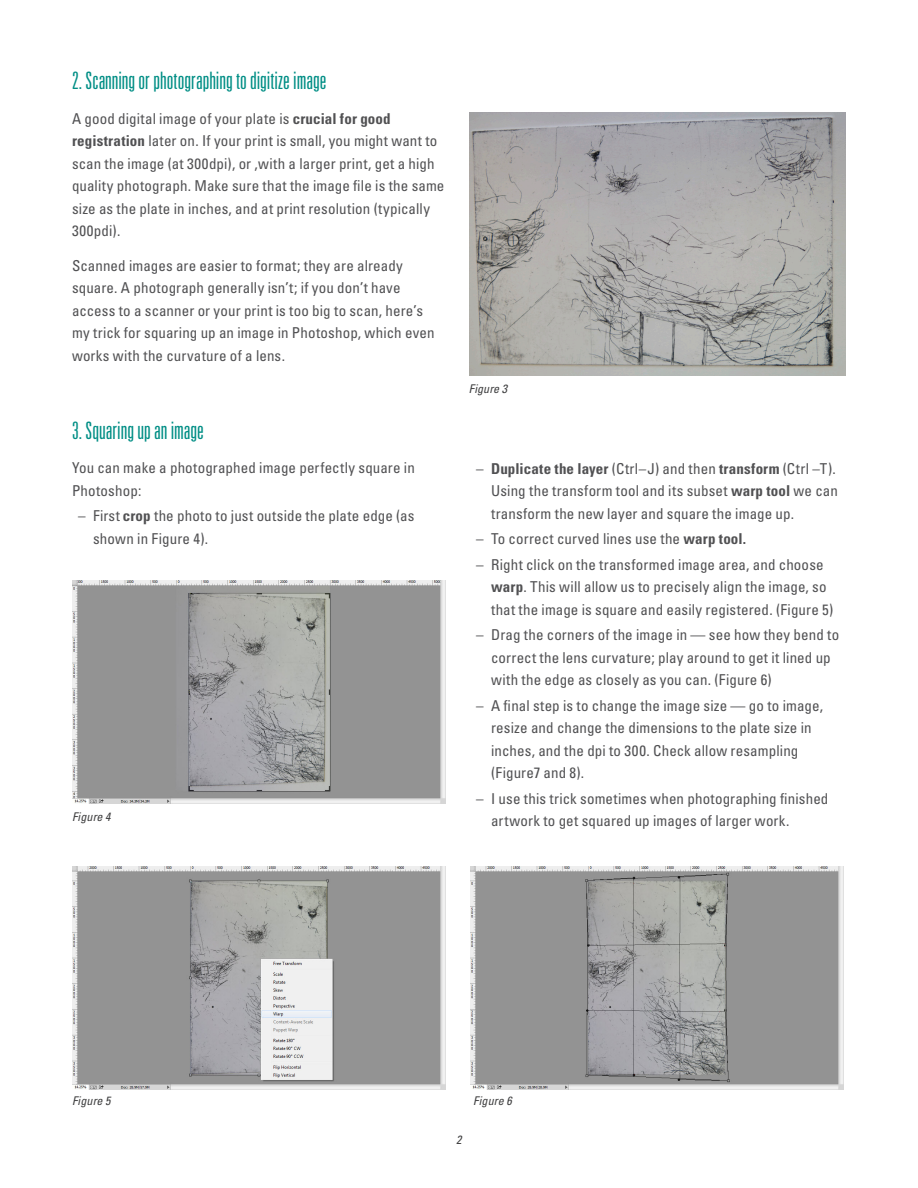
<style>
.page{position:relative;width:918px;height:1188px;background:#fff}
.page>*{position:absolute;margin:0;border:0;box-sizing:border-box;transform-origin:0 0}
.heading4{font:300 ultra-condensed 24px "Univers LT Std";color:#008e85}
.body{font:300 ultra-condensed 24px "Univers LT Std";color:#008e85}
.body-2{font:condensed 15px/22.5px "Univers LT Std";letter-spacing:.01em;color:#515153}
.t1{font:italic condensed 12px "Univers LT Std";letter-spacing:.015em;color:#3e3e3f}
.s1{font-weight:700}
</style>
<div class="page">
<img style="left:469px;top:112px;width:377px;height:264px">
<img style="left:72px;top:580px;width:374px;height:224px">
<img style="left:72px;top:867px;width:374px;height:223px">
<img style="left:470px;top:867px;width:374px;height:223px">
<p class="heading4" style="left:72px;top:68px;width:256px">2. Scanning or photographing to digitize image</p>
<p class="body-2" style="left:72px;top:107px;width:374px">A good digital image of your plate is <span class="s1">crucial for good registration</span> later on. If your print is small, you might want to scan the image (at 300dpi), or ,with a larger print, get a high quality photograph. Make sure that the image file is the same size as the plate in inches, and at print resolution (typically 300pdi).</p>
<p class="body-2" style="left:72px;top:254px;width:364px">Scanned images are easier to format; they are already square. A photograph generally isn’t; if you don’t have access to a scanner or your print is too big to scan, here’s my trick for squaring up an image in Photoshop, which even works with the curvature of a lens.</p>
<p class="body" style="left:72px;top:418px;width:133px">3. Squaring up an image</p>
<p class="body-2" style="left:72px;top:457px;width:344px">You can make a photographed image perfectly square in<br>Photoshop:</p>
<p class="body-2" style="left:93px;top:505px;width:323px;text-indent:-15px">– First <span class="s1">crop</span> the photo to just outside the plate edge (as shown in Figure 4).</p>
<p class="t1" style="left:72px;top:810px;width:40px">Figure 4</p>
<p class="t1" style="left:469px;top:381px;width:40px">Figure 3</p>
<p class="body-2" style="left:491px;top:457px;width:348px;text-indent:-15px">– <span class="s1">Duplicate the layer</span> (Ctrl–J) and then <span class="s1">transform</span> (Ctrl –T).<br>Using the transform tool and its subset <span class="s1">warp tool</span> we can transform the new layer and square the image up.</p>
<p class="body-2" style="left:476px;top:528px;width:272px">– To correct curved lines use the <span class="s1">warp tool.</span></p>
<p class="body-2" style="left:491px;top:553px;width:344px;text-indent:-15px">– Right click on the transformed image area, and choose <span class="s1">warp</span>. This will allow us to precisely align the image, so that the image is square and easily registered. (Figure 5)</p>
<p class="body-2" style="left:491px;top:624px;width:350px;text-indent:-15px">– Drag the corners of the image in — see how they bend to correct the lens curvature; play around to get it lined up with the edge as closely as you can. (Figure 6)</p>
<p class="body-2" style="left:491px;top:694px;width:333px;text-indent:-15px">– A final step is to change the image size — go to image, resize and change the dimensions to the plate size in inches, and the dpi to 300. Check allow resampling (Figure7 and 8).</p>
<p class="body-2" style="left:491px;top:787px;width:339px;text-indent:-15px">– I use this trick sometimes when photographing finished artwork to get squared up images of larger work.</p>
<p class="t1" style="left:72px;top:1093px;width:40px">Figure 5</p>
<p class="t1" style="left:473px;top:1093px;width:40px">Figure 6</p>
<p class="t1" style="left:456px;top:1132px;width:7px">2</p>
</div>
